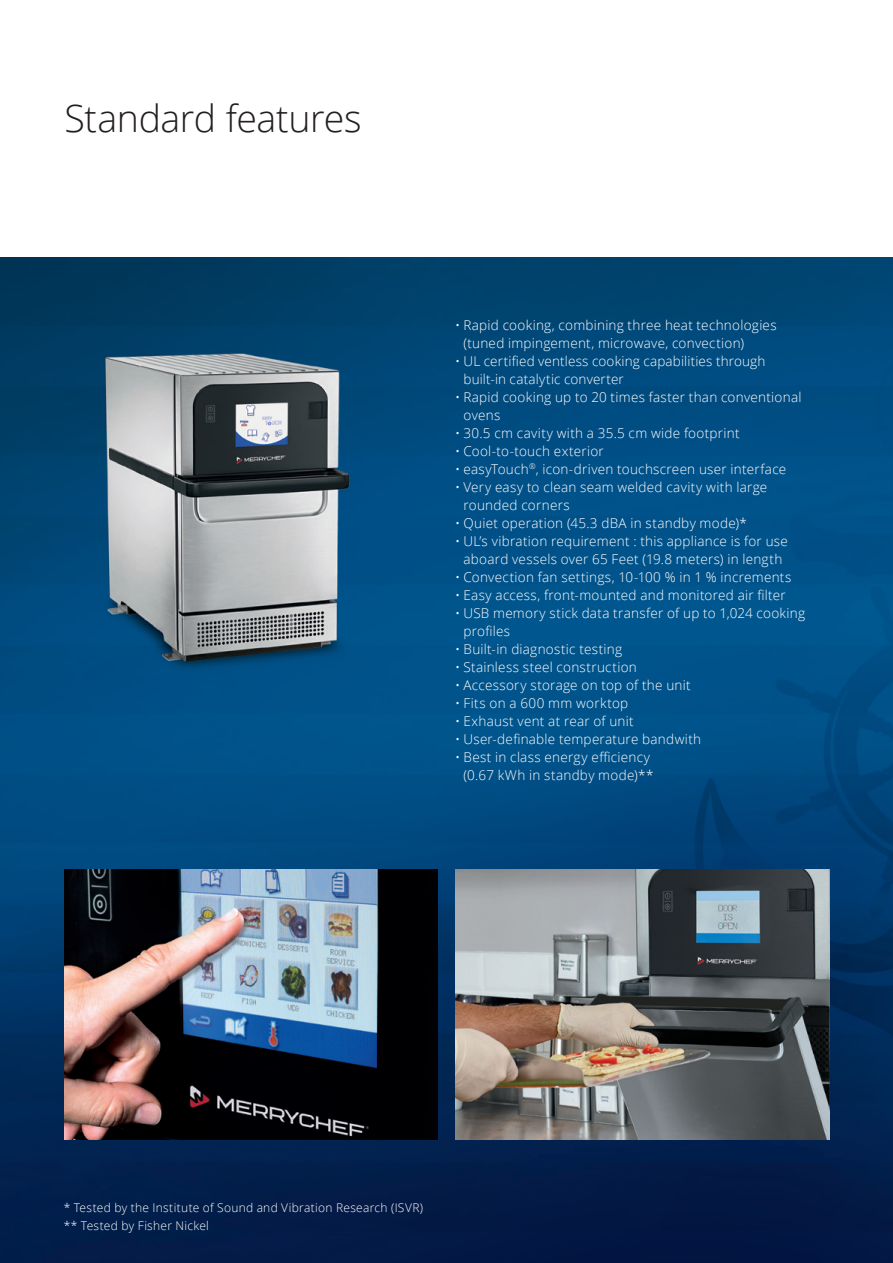
<style>
.page{position:relative;width:893px;height:1263px;background:#fff}
.page>*{position:absolute;margin:0;border:0;box-sizing:border-box;transform-origin:0 0}
.t1{font:300 37.5px "Open Sans";letter-spacing:-.01em;color:#231f20}
.t2{font:300 13.5px/18px "Open Sans";letter-spacing:.02em;color:#fff}
.t3{font:300 12px/18px "Open Sans";letter-spacing:.025em;color:#fff}
</style>
<div class="page">
<img style="left:0;top:258px;width:893px;height:1005px">
<hr style="left:892px;top:407px;width:1px;height:301px;background:#fff">
<img style="left:65px;top:870px;width:373px;height:270px">
<img style="left:455px;top:870px;width:374px;height:270px">
<h1 class="t1" style="left:65px;top:92px;width:298px">Standard features</h1>
<p class="t2" style="left:463px;top:315px;width:315px;text-indent:-9px">• Rapid cooking, combining three heat technologies (tuned impingement, microwave, convection)</p>
<p class="t2" style="left:463px;top:351px;width:303px;text-indent:-9px">• UL certified ventless cooking capabilities through built-in catalytic converter</p>
<p class="t2" style="left:463px;top:387px;width:339px;text-indent:-9px">• Rapid cooking up to 20 times faster than conventional ovens</p>
<p class="t2" style="left:455px;top:423px;width:286px">• 30.5 cm cavity with a 35.5 cm wide footprint</p>
<p class="t2" style="left:455px;top:441px;width:150px">• Cool-to-touch exterior</p>
<p class="t2" style="left:455px;top:459px;width:333px">• easyTouch<sup>®</sup>, icon-driven touchscreen user interface</p>
<p class="t2" style="left:463px;top:477px;width:305px;text-indent:-9px">• Very easy to clean seam welded cavity with large rounded corners</p>
<p class="t2" style="left:455px;top:513px;width:294px">• Quiet operation (45.3 dBA in standby mode)*</p>
<p class="t2" style="left:455px;top:531px;width:334px;text-align:center">• UL’s vibration requirement : this appliance is for use aboard vessels over 65 Feet (19.8 meters) in length</p>
<p class="t2" style="left:455px;top:567px;width:338px">• Convection fan settings, 10-100 % in 1 % increments</p>
<p class="t2" style="left:455px;top:585px;width:332px">• Easy access, front-mounted and monitored air filter</p>
<p class="t2" style="left:463px;top:603px;width:343px;text-indent:-9px">• USB memory stick data transfer of up to 1,024 cooking profiles</p>
<p class="t2" style="left:455px;top:639px;width:169px">• Built-in diagnostic testing</p>
<p class="t2" style="left:455px;top:657px;width:183px">• Stainless steel construction</p>
<p class="t2" style="left:455px;top:675px;width:237px">• Accessory storage on top of the unit</p>
<p class="t2" style="left:455px;top:693px;width:175px">• Fits on a 600 mm worktop</p>
<p class="t2" style="left:455px;top:711px;width:180px">• Exhaust vent at rear of unit</p>
<p class="t2" style="left:455px;top:729px;width:248px">• User-definable temperature bandwith</p>
<p class="t2" style="left:455px;top:747px;width:200px;text-align:right">• Best in class energy efficiency (0.67 kWh in standby mode)**</p>
<p class="t3" style="left:64px;top:1198px;width:361px">* Tested by the Institute of Sound and Vibration Research (ISVR) ** Tested by Fisher Nickel</p>
</div>
